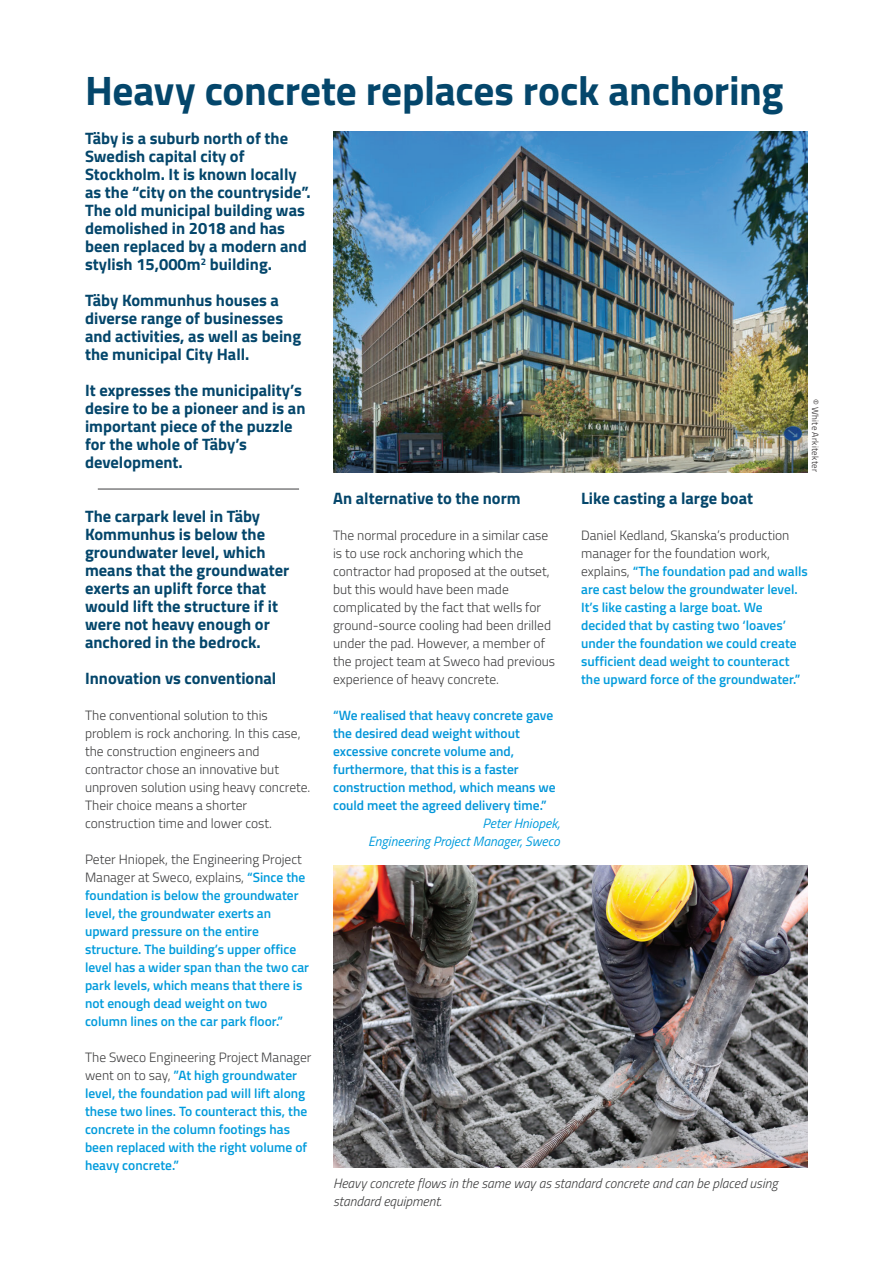
<style>
.page{position:relative;width:893px;height:1263px;background:#fff}
.page>*{position:absolute;margin:0;border:0;box-sizing:border-box;transform-origin:0 0}
.t1{font:700 41.25px "Titillium Web";letter-spacing:-.01em;color:#04466b}
.t2{font:700 16.5px/18px "Titillium Web";color:#04466b}
.t3{font:600 13.5px/18px "Titillium Web";color:#009bdc}
.t4{font:300 13.5px/18px "Titillium Web";color:#3e3e3f}
.t5{font:600 13.5px/18px "Titillium Web";color:#0095d9}
.t6{font:italic 300 13.5px/18px "Titillium Web";color:#3e3e3f}
.t7{font:italic 13.5px/18px "Titillium Web";color:#009bdc;text-align:right}
.t8{font:300 9px "Titillium Web";letter-spacing:.03em;color:#231f20}
.s1{font-weight:300;color:#3e3e3f}
</style>
<div class="page">
<img style="left:333px;top:865px;width:475px;height:302px">
<img style="left:333px;top:132px;width:475px;height:340px">
<hr style="left:98px;top:489px;width:201px;height:1px;background:#3e3e3f">
<h1 class="t1" style="left:85px;top:59px;width:700px">Heavy concrete replaces rock anchoring</h1>
<p class="t2" style="left:85px;top:128px;width:227px">Täby is a suburb north of the<br>Swedish capital city of<br>Stockholm. It is known locally as the “city on the countryside”.<br>The old municipal building was demolished in 2018 and has been replaced by a modern and stylish 15,000m<sup>2</sup> building.</p>
<p class="t2" style="left:85px;top:290px;width:218px">Täby Kommunhus houses a diverse range of businesses and activities, as well as being the municipal City Hall.</p>
<p class="t2" style="left:85px;top:380px;width:222px">It expresses the municipality’s desire to be a pioneer and is an important piece of the puzzle for the whole of Täby’s development.</p>
<p class="t8" style="left:822px;top:399px;width:74px;rotate:90deg">© White Arkitekter</p>
<p class="t2" style="left:85px;top:506px;width:206px">The carpark level in Täby<br>Kommunhus is below the groundwater level, which means that the groundwater exerts an uplift force that would lift the structure if it were not heavy enough or anchored in the bedrock.</p>
<p class="t2" style="left:85px;top:668px;width:193px">Innovation vs conventional</p>
<p class="t4" style="left:85px;top:706px;width:227px">The conventional solution to this problem is rock anchoring. In this case, the construction engineers and contractor chose an innovative but unproven solution using heavy concrete.<br>Their choice means a shorter construction time and lower cost.</p>
<p class="t3" style="left:85px;top:850px;width:226px"><span class="s1">Peter Hniopek, the Engineering Project Manager at Sweco, explains,</span> “Since the foundation is below the groundwater level, the groundwater exerts an upward pressure on the entire structure. The building’s upper office level has a wider span than the two car park levels, which means that there is not enough dead weight on two column lines on the car park floor.”</p>
<p class="t3" style="left:85px;top:1048px;width:228px"><span class="s1">The Sweco Engineering Project Manager went on to say,</span> ”At high groundwater level, the foundation pad will lift along these two lines. To counteract this, the concrete in the column footings has been replaced with the right volume of heavy concrete.”</p>
<p class="t2" style="left:333px;top:488px;width:189px">An alternative to the norm</p>
<p class="t4" style="left:333px;top:526px;width:224px">The normal procedure in a similar case is to use rock anchoring which the contractor had proposed at the outset, but this would have been made complicated by the fact that wells for ground-source cooling had been drilled under the pad. However, a member of the project team at Sweco had previous experience of heavy concrete.</p>
<p class="t5" style="left:333px;top:706px;width:224px">“We realised that heavy concrete gave the desired dead weight without excessive concrete volume and, furthermore, that this is a faster construction method, which means we could meet the agreed delivery time.”</p>
<p class="t7" style="left:368px;top:814px;width:193px">Peter Hniopek,<br>Engineering Project Manager, Sweco</p>
<p class="t2" style="left:581px;top:488px;width:173px">Like casting a large boat</p>
<p class="t3" style="left:581px;top:526px;width:228px"><span class="s1">Daniel Kedland, Skanska’s production manager for the foundation work, explains,</span> “The foundation pad and walls are cast below the groundwater level.<br>It’s like casting a large boat. We decided that by casting two ‘loaves’ under the foundation we could create sufficient dead weight to counteract the upward force of the groundwater.”</p>
<p class="t6" style="left:333px;top:1174px;width:446px">Heavy concrete flows in the same way as standard concrete and can be placed using standard equipment.</p>
</div>
